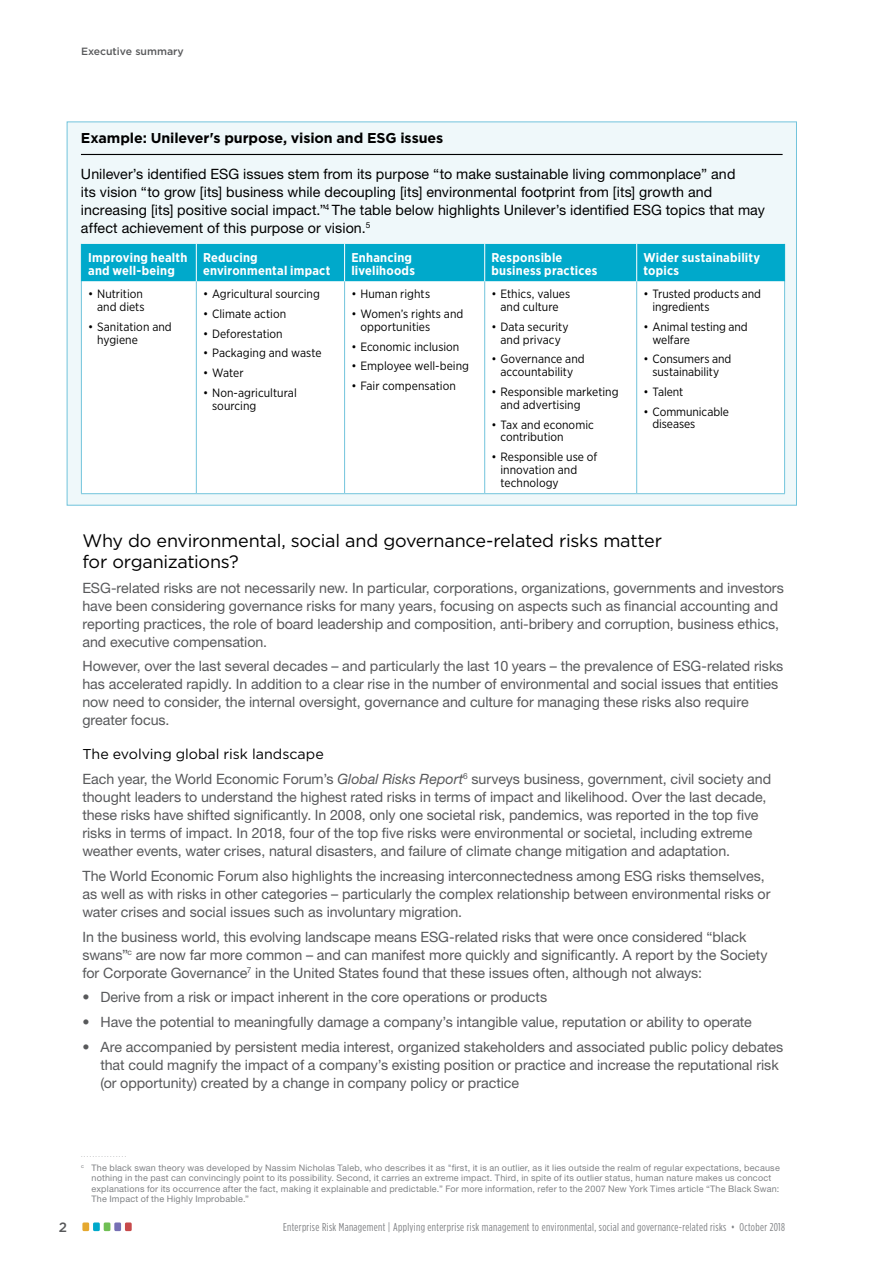
<style>
.page{position:relative;width:893px;height:1263px;background:#fff}
.page>*{position:absolute;margin:0;border:0;box-sizing:border-box;transform-origin:0 0}
.t1{font:18px/21px "Gotham";letter-spacing:-.015em;color:#000}
.t2{font:14.25px/18px "Helvetica Neue LT";letter-spacing:-.005em;color:#58595b}
.t3{font:14.25px/18px "Helvetica Neue LT";letter-spacing:.005em;color:#000}
.t4{font:700 14.25px "Gotham";letter-spacing:-.005em;color:#000}
.t5{font:14.25px "Gotham";letter-spacing:-.005em;color:#000}
.t6{font:500 13.5px "Gotham";color:#58595b}
.t7{font:700 12.75px/13.5px "Gotham Narrow";letter-spacing:.015em;color:#fff}
.t8{font:12px/12.9px "Gotham Narrow";color:#000}
.t9{font:11.4px "Gotham Condensed";letter-spacing:.03em;color:#808285}
.t10{font:500 10.5px "Gotham";color:#58595b}
.t11{font:9px/10.5px "Helvetica Neue LT";letter-spacing:.02em;color:#808285}
.t12{font:5.25px "Helvetica Neue LT";color:#808285}
.s1{font-style:italic}
</style>
<div class="page">
<div style="left:67px;top:122px;width:729px;height:383px;background:#eff8fa"></div>
<hr style="left:81px;top:154px;width:702px;height:1px;background:#000">
<div style="left:82px;top:244px;width:702px;height:37px;background:#00a9cb"></div>
<div style="left:82px;top:281px;width:702px;height:212px;background:#fff"></div>
<hr style="left:196px;top:244px;width:1px;height:37px;background:#fff">
<hr style="left:344px;top:244px;width:1px;height:37px;background:#fff">
<hr style="left:484px;top:244px;width:1px;height:37px;background:#fff">
<hr style="left:636px;top:244px;width:1px;height:37px;background:#fff">
<hr style="left:81px;top:281px;width:1px;height:212px;background:#72c4dc">
<hr style="left:196px;top:281px;width:1px;height:212px;background:#72c4dc">
<hr style="left:344px;top:281px;width:1px;height:212px;background:#72c4dc">
<hr style="left:484px;top:281px;width:1px;height:212px;background:#72c4dc">
<hr style="left:636px;top:281px;width:1px;height:212px;background:#72c4dc">
<hr style="left:784px;top:281px;width:1px;height:212px;background:#72c4dc">
<hr style="left:81px;top:493px;width:115px;height:1px;background:#72c4dc">
<hr style="left:196px;top:493px;width:149px;height:1px;background:#72c4dc">
<hr style="left:345px;top:493px;width:140px;height:1px;background:#72c4dc">
<hr style="left:485px;top:493px;width:152px;height:1px;background:#72c4dc">
<hr style="left:637px;top:493px;width:148px;height:1px;background:#72c4dc">
<hr style="left:784px;top:244px;width:1px;height:37px;background:#00a9cb">
<hr style="left:81px;top:244px;width:1px;height:37px;background:#00a9cb">
<div style="left:125px;top:1222px;width:7px;height:9px;background:#c74a4b;border-radius:2px"></div>
<div style="left:114px;top:1222px;width:7px;height:9px;background:#7670b4;border-radius:2px"></div>
<div style="left:104px;top:1222px;width:6px;height:9px;background:#70bf54;border-radius:2px"></div>
<div style="left:93px;top:1222px;width:7px;height:9px;background:#00a9cb;border-radius:2px"></div>
<div style="left:82px;top:1222px;width:7px;height:9px;background:#e5a82f;border-radius:2px"></div>
<p class="t10" style="left:81px;top:44px;width:104px">Executive summary</p>
<p class="t4" style="left:81px;top:128px;width:364px">Example: Unilever's purpose, vision and ESG issues</p>
<p class="t3" style="left:81px;top:164px;width:685px">Unilever’s identified ESG issues stem from its purpose “to make sustainable living commonplace” and<br>its vision “to grow [its] business while decoupling [its] environmental footprint from [its] growth and increasing [its] positive social impact.”<sup>4</sup> The table below highlights Unilever’s identified ESG topics that may affect achievement of this purpose or vision.<sup>5</sup></p>
<p class="t7" style="left:88px;top:250px;width:101px">Improving health and well-being</p>
<p class="t7" style="left:203px;top:250px;width:129px">Reducing environmental impact</p>
<p class="t7" style="left:351px;top:250px;width:65px">Enhancing livelihoods</p>
<p class="t7" style="left:491px;top:250px;width:107px">Responsible business practices</p>
<p class="t7" style="left:643px;top:250px;width:118px">Wider sustainability topics</p>
<p class="t8" style="left:88px;top:287px;width:58px;text-align:right">• Nutrition and diets</p>
<p class="t8" style="left:97px;top:320px;width:76px;text-indent:-9px">• Sanitation and hygiene</p>
<p class="t8" style="left:652px;top:287px;width:110px;text-indent:-9px">• Trusted products and ingredients</p>
<p class="t8" style="left:652px;top:320px;width:97px;text-indent:-9px">• Animal testing and welfare</p>
<p class="t8" style="left:643px;top:352px;width:89px;text-align:center">• Consumers and sustainability</p>
<p class="t8" style="left:643px;top:385px;width:41px">• Talent</p>
<p class="t8" style="left:652px;top:405px;width:78px;text-indent:-9px">• Communicable diseases</p>
<p class="t8" style="left:491px;top:287px;width:80px;text-align:center">• Ethics, values and culture</p>
<p class="t8" style="left:491px;top:320px;width:79px;text-align:center">• Data security and privacy</p>
<p class="t8" style="left:491px;top:352px;width:95px;text-align:center">• Governance and accountability</p>
<p class="t8" style="left:500px;top:385px;width:120px;text-indent:-9px">• Responsible marketing and advertising</p>
<p class="t8" style="left:500px;top:418px;width:95px;text-indent:-9px">• Tax and economic contribution</p>
<p class="t8" style="left:500px;top:450px;width:98px;text-indent:-9px">• Responsible use of innovation and technology</p>
<p class="t8" style="left:351px;top:287px;width:80px">• Human rights</p>
<p class="t8" style="left:360px;top:307px;width:105px;text-indent:-9px">• Women’s rights and opportunities</p>
<p class="t8" style="left:351px;top:340px;width:110px">• Economic inclusion</p>
<p class="t8" style="left:351px;top:359px;width:119px">• Employee well-being</p>
<p class="t8" style="left:351px;top:379px;width:106px">• Fair compensation</p>
<p class="t8" style="left:203px;top:287px;width:118px">• Agricultural sourcing</p>
<p class="t8" style="left:203px;top:307px;width:85px">• Climate action</p>
<p class="t8" style="left:203px;top:327px;width:81px">• Deforestation</p>
<p class="t8" style="left:203px;top:346px;width:120px">• Packaging and waste</p>
<p class="t8" style="left:203px;top:366px;width:42px">• Water</p>
<p class="t8" style="left:212px;top:386px;width:86px;text-indent:-9px">• Non-agricultural sourcing</p>
<p class="t1" style="left:82px;top:530px;width:581px">Why do environmental, social and governance-related risks matter for organizations?</p>
<p class="t2" style="left:82px;top:578px;width:703px">ESG-related risks are not necessarily new. In particular, corporations, organizations, governments and investors have been considering governance risks for many years, focusing on aspects such as financial accounting and reporting practices, the role of board leadership and composition, anti-bribery and corruption, business ethics, and executive compensation.</p>
<p class="t2" style="left:82px;top:657px;width:702px">However, over the last several decades – and particularly the last 10 years – the prevalence of ESG-related risks has accelerated rapidly. In addition to a clear rise in the number of environmental and social issues that entities now need to consider, the internal oversight, governance and culture for managing these risks also require greater focus.</p>
<p class="t5" style="left:82px;top:745px;width:243px">The evolving global risk landscape</p>
<p class="t2" style="left:82px;top:770px;width:690px">Each year, the World Economic Forum’s <span class="s1">Global Risks Report</span><sup>6</sup> surveys business, government, civil society and thought leaders to understand the highest rated risks in terms of impact and likelihood. Over the last decade, these risks have shifted significantly. In 2008, only one societal risk, pandemics, was reported in the top five risks in terms of impact. In 2018, four of the top five risks were environmental or societal, including extreme weather events, water crises, natural disasters, and failure of climate change mitigation and adaptation.</p>
<p class="t2" style="left:82px;top:866px;width:690px">The World Economic Forum also highlights the increasing interconnectedness among ESG risks themselves, as well as with risks in other categories – particularly the complex relationship between environmental risks or water crises and social issues such as involuntary migration.</p>
<p class="t2" style="left:82px;top:927px;width:687px">In the business world, this evolving landscape means ESG-related risks that were once considered “black swans”<sup>c</sup> are now far more common – and can manifest more quickly and significantly. A report by the Society for Corporate Governance<sup>7</sup> in the United States found that these issues often, although not always:</p>
<p class="t2" style="left:82px;top:988px;width:466px">• Derive from a risk or impact inherent in the core operations or products</p>
<p class="t2" style="left:82px;top:1013px;width:671px">• Have the potential to meaningfully damage a company’s intangible value, reputation or ability to operate</p>
<p class="t2" style="left:100px;top:1037px;width:684px;text-indent:-18px">• Are accompanied by persistent media interest, organized stakeholders and associated public policy debates that could magnify the impact of a company’s existing position or practice and increase the reputational risk (or opportunity) created by a change in company policy or practice</p>
<p class="t6" style="left:59px;top:1218px;width:10px">2</p>
<p class="t12" style="left:81px;top:1152px;width:47px">. . . . . . . . . . . . . . . .</p>
<p class="t11" style="left:92px;top:1162px;width:690px;text-indent:-11px"><sup>c</sup> The black swan theory was developed by Nassim Nicholas Taleb, who describes it as "first, it is an outlier, as it lies outside the realm of regular expectations, because nothing in the past can convincingly point to its possibility. Second, it carries an extreme impact. Third, in spite of its outlier status, human nature makes us concoct explanations for its occurrence after the fact, making it explainable and predictable.” For more information, refer to the 2007 New York Times article “The Black Swan:<br>The Impact of the Highly Improbable.”</p>
<p class="t9" style="left:283px;top:1220px;width:503px">Enterprise Risk Management | Applying enterprise risk management to environmental, social and governance-related risks • October 2018</p>
</div>
